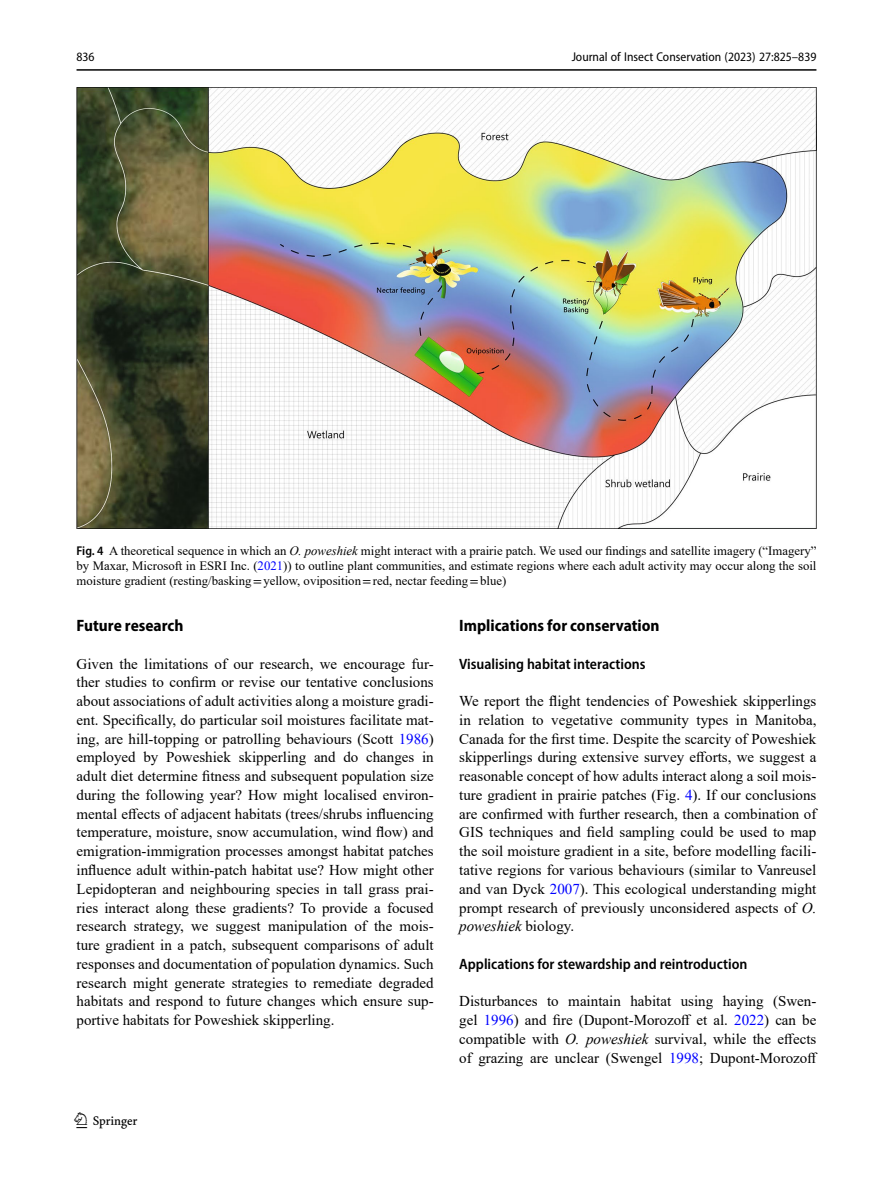
<style>
.page{position:relative;width:893px;height:1187px;background:#fff}
.page>*{position:absolute;margin:0;border:0;box-sizing:border-box;transform-origin:0 0}
.t1{font:22.5px "Springnew";color:#000}
.Head_2{font:700 semi-condensed 16.5px "Myriad Pro";color:#000}
.Body_Text{font:15px/18.8px "Times New Roman";color:#000;text-align:justify}
.Head_3{font:600 semi-condensed 15px "Myriad Pro";color:#000}
.Head_3_after_2{font:600 semi-condensed 15px "Myriad Pro";color:#000}
.Figure_Caption{font:12.75px/15px "Times New Roman";color:#000;text-align:justify}
.t2{font:semi-condensed 12.75px "Myriad Pro";color:#000}
.s1{font-family:"Myriad Pro";font-weight:600;font-stretch:semi-condensed}
.s2{font-style:italic}
.s3{color:#00f}
.s4{font-family:"STIX"}
</style>
<div class="page">
<hr style="left:77px;top:69px;width:739px;height:2px;background:#000">
<img style="left:77px;top:87px;width:739px;height:441px">
<p class="t2" style="left:77px;top:49px;width:20px">836</p>
<p class="t2" style="left:572px;top:49px;width:246px">Journal of Insect Conservation (2023) 27:825–839</p>
<p class="Figure_Caption" style="left:77px;top:543px;width:741px"><span class="s1">Fig. 4</span> A theoretical sequence in which an <span class="s2">O. poweshiek</span> might interact with a prairie patch. We used our findings and satellite imagery (“Imagery” by Maxar, Microsoft in ESRI Inc. (<span class="s3">2021</span>)) to outline plant communities, and estimate regions where each adult activity may occur along the soil moisture gradient (resting/basking<span class="s4">=</span>yellow, oviposition<span class="s4">=</span>red, nectar feeding<span class="s4">=</span>blue)</p>
<p class="Head_2" style="left:77px;top:615px;width:108px">Future research</p>
<p class="Body_Text" style="left:77px;top:653px;width:359px">Given the limitations of our research, we encourage fur&shy;ther studies to confirm or revise our tentative conclusions about associations of adult activities along a moisture gradi&shy;ent. Specifically, do particular soil moistures facilitate mat&shy;ing, are hill-topping or patrolling behaviours (Scott <span class="s3">1986</span>) employed by Poweshiek skipperling and do changes in adult diet determine fitness and subsequent population size during the following year? How might localised environ&shy;mental effects of adjacent habitats (trees/shrubs influencing temperature, moisture, snow accumulation, wind flow) and emigration-immigration processes amongst habitat patches influence adult within-patch habitat use? How might other Lepidopteran and neighbouring species in tall grass prai&shy;ries interact along these gradients? To provide a focused research strategy, we suggest manipulation of the mois&shy;ture gradient in a patch, subsequent comparisons of adult responses and documentation of population dynamics. Such research might generate strategies to remediate degraded habitats and respond to future changes which ensure sup&shy;portive habitats for Poweshiek skipperling.</p>
<h1 class="t1" style="left:77px;top:1107px;width:63px">1 3</h1>
<p class="Head_2" style="left:459px;top:615px;width:202px">Implications for conservation</p>
<p class="Head_3_after_2" style="left:459px;top:654px;width:188px">Visualising habitat interactions</p>
<p class="Body_Text" style="left:459px;top:691px;width:359px">We report the flight tendencies of Poweshiek skipperlings in relation to vegetative community types in Manitoba, Canada for the first time. Despite the scarcity of Poweshiek skipperlings during extensive survey efforts, we suggest a reasonable concept of how adults interact along a soil mois&shy;ture gradient in prairie patches (Fig. <span class="s3">4</span>). If our conclusions are confirmed with further research, then a combination of GIS techniques and field sampling could be used to map the soil moisture gradient in a site, before modelling facili&shy;tative regions for various behaviours (similar to Vanreusel and van Dyck <span class="s3">2007</span>). This ecological understanding might prompt research of previously unconsidered aspects of <span class="s2">O. poweshiek</span> biology.</p>
<p class="Head_3" style="left:459px;top:954px;width:290px">Applications for stewardship and reintroduction</p>
<p class="Body_Text" style="left:459px;top:991px;width:360px">Disturbances to maintain habitat using haying (Swen&shy;gel <span class="s3">1996</span>) and fire (Dupont-Morozoff et al. <span class="s3">2022</span>) can be compatible with <span class="s2">O. poweshiek</span> survival, while the effects of grazing are unclear (Swengel <span class="s3">1998</span>; Dupont-Morozoff</p>
</div>
